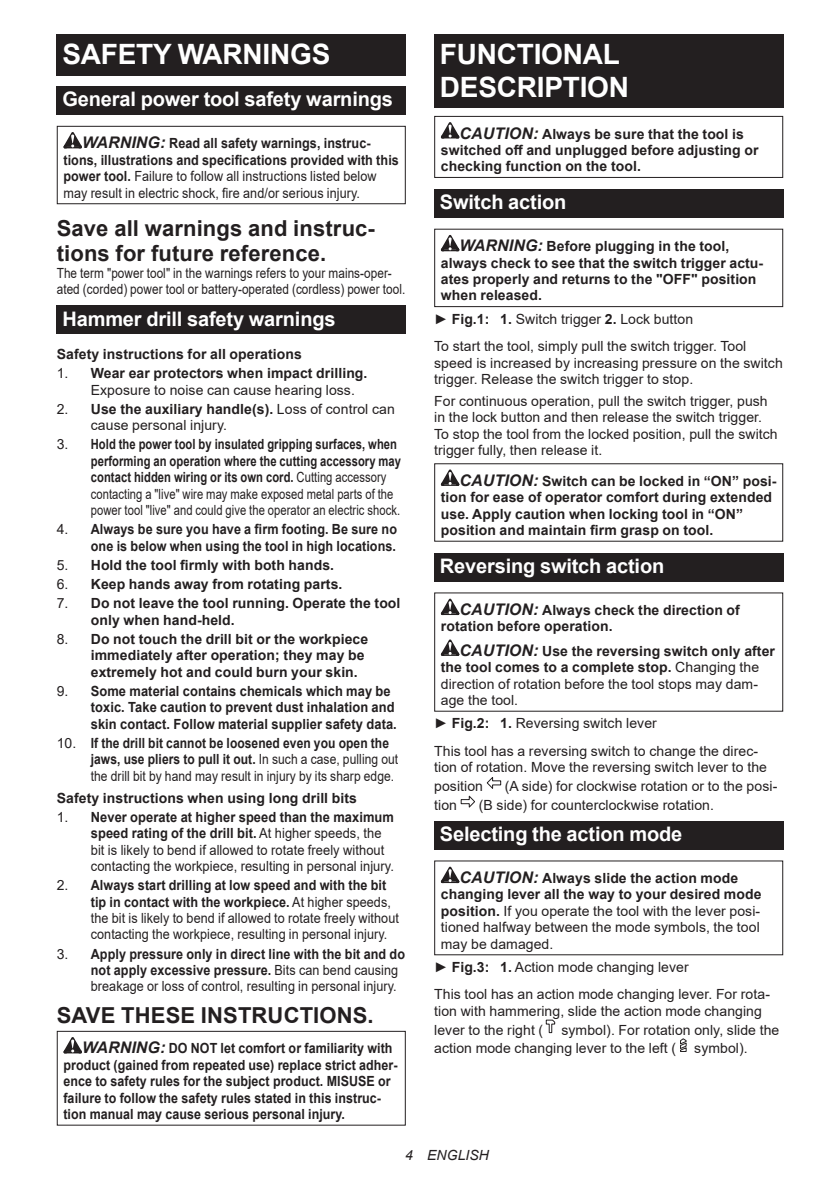
<style>
.page{position:relative;width:840px;height:1191px;background:#fff}
.page>*{position:absolute;margin:0;border:0;box-sizing:border-box;transform-origin:0 0}
.t1{font:700 28px/32.8px "Arial";letter-spacing:-.01em;color:#fff}
.t2{font:700 22px/25.8px "Arial";letter-spacing:.005em;color:#231f20}
.t3{font:700 20px "Arial";letter-spacing:-.01em;color:#fff}
.t4{font:14px/16.4px "Arial";letter-spacing:.005em;color:#231f20}
.t5{font:700 14px/16.4px "Arial";letter-spacing:.005em;color:#231f20}
.t6{font:700 14px/16.4px "Arial";letter-spacing:.005em;color:#231f20;scale:.9 1}
.t7{font:700 14px/16.4px "Arial";letter-spacing:.005em;color:#231f20;scale:.8 1}
.t8{font:700 14px/16.4px "Arial";letter-spacing:.005em;color:#231f20;scale:.89 1}
.t9{font:700 14px/16.4px "Arial";letter-spacing:.005em;color:#231f20;scale:.92 1}
.t10{font:14px/16.4px "Arial";letter-spacing:.005em;color:#231f20;scale:.84 1}
.t11{font:italic 14px "Arial";letter-spacing:.005em;color:#231f20}
.s1{font-style:italic;font-size:16px}
.s2{font-weight:400}
.s3{font-weight:700}
.s4{font-weight:700;font-style:italic;font-size:16px}
</style>
<div class="page">
<div style="left:57px;top:34px;width:348px;height:41px;background:#231f20"></div>
<div style="left:57px;top:86px;width:348px;height:29px;background:#231f20"></div>
<svg style="left:63px;top:132px;width:19px;height:16px"></svg>
<div style="left:57px;top:126px;width:348px;height:78px;border:1px solid #231f20"></div>
<div style="left:57px;top:305px;width:348px;height:29px;background:#231f20"></div>
<svg style="left:63px;top:1037px;width:19px;height:16px"></svg>
<div style="left:57px;top:1030px;width:348px;height:95px;border:1px solid #231f20"></div>
<div style="left:434px;top:34px;width:348px;height:74px;background:#231f20"></div>
<svg style="left:440px;top:122px;width:19px;height:16px"></svg>
<div style="left:434px;top:116px;width:348px;height:62px;border:1px solid #231f20"></div>
<div style="left:434px;top:189px;width:348px;height:29px;background:#231f20"></div>
<svg style="left:440px;top:235px;width:19px;height:16px"></svg>
<div style="left:434px;top:229px;width:348px;height:78px;border:1px solid #231f20"></div>
<svg style="left:440px;top:469px;width:19px;height:17px"></svg>
<div style="left:434px;top:553px;width:348px;height:28px;background:#231f20"></div>
<svg style="left:440px;top:598px;width:19px;height:17px"></svg>
<svg style="left:440px;top:639px;width:19px;height:17px"></svg>
<svg style="left:486px;top:777px;width:15px;height:12px"></svg>
<svg style="left:460px;top:795px;width:15px;height:13px"></svg>
<div style="left:434px;top:821px;width:348px;height:28px;background:#231f20"></div>
<svg style="left:440px;top:866px;width:19px;height:17px"></svg>
<svg style="left:545px;top:1019px;width:10px;height:14px"></svg>
<svg style="left:680px;top:1038px;width:6px;height:14px"></svg>
<h1 class="t1" style="left:62px;top:38px;width:269px">SAFETY WARNINGS</h1>
<h3 class="t3" style="left:62px;top:85px;width:332px">General power tool safety warnings</h3>
<p class="t6" style="left:63px;top:135px;width:374px;text-indent:19px"><span class="s1">WARNING:</span> Read all safety warnings, instruc&shy;tions, illustrations and specifications provided with this power tool. <span class="s2">Failure to follow all instructions listed below may result in electric shock, fire and/or serious injury.</span></p>
<h2 class="t2" style="left:57px;top:215px;width:319px">Save all warnings and instruc&shy;tions for future reference.</h2>
<p class="t10" style="left:57px;top:264px;width:416px">The term "power tool" in the warnings refers to your mains-oper&shy;ated (corded) power tool or battery-operated (cordless) power tool.</p>
<h3 class="t3" style="left:62px;top:304px;width:274px">Hammer drill safety warnings</h3>
<p class="t5" style="left:57px;top:346px;width:246px">Safety instructions for all operations</p>
<p class="t4" style="left:91px;top:365px;width:278px;text-indent:-34px">1. <span class="s3">Wear ear protectors when impact drilling.<br></span>Exposure to noise can cause hearing loss.</p>
<p class="t4" style="left:91px;top:400px;width:305px;text-indent:-34px">2. <span class="s3">Use the auxiliary handle(s).</span> Loss of control can cause personal injury.</p>
<p class="t7" style="left:91px;top:436px;width:389px;text-indent:-34px"><span class="s2">3.</span> Hold the power tool by insulated gripping surfaces, when performing an operation where the cutting accessory may contact hidden wiring or its own cord. <span class="s2">Cutting accessory contacting a "live" wire may make exposed metal parts of the power tool "live" and could give the operator an electric shock.</span></p>
<p class="t6" style="left:57px;top:521px;width:379px;text-align:right"><span class="s2">4.</span> Always be sure you have a firm footing. Be sure no one is below when using the tool in high locations.</p>
<p class="t5" style="left:57px;top:557px;width:279px"><span class="s2">5.</span> Hold the tool firmly with both hands.</p>
<p class="t5" style="left:57px;top:576px;width:287px"><span class="s2">6.</span> Keep hands away from rotating parts.</p>
<p class="t5" style="left:91px;top:595px;width:311px;text-indent:-34px"><span class="s2">7.</span> Do not leave the tool running. Operate the tool only when hand-held.</p>
<p class="t5" style="left:91px;top:631px;width:279px;text-indent:-34px"><span class="s2">8.</span> Do not touch the drill bit or the workpiece immediately after operation; they may be extremely hot and could burn your skin.</p>
<p class="t9" style="left:91px;top:683px;width:334px;text-indent:-34px"><span class="s2">9.</span> Some material contains chemicals which may be toxic. Take caution to prevent dust inhalation and skin contact. Follow material supplier safety data.</p>
<p class="t4" style="left:91px;top:734px;width:309px;text-indent:-34px">10. <span class="s3">If the drill bit cannot be loosened even you open the jaws, use pliers to pull it out.</span> In such a case, pulling out the drill bit by hand may result in injury by its sharp edge.</p>
<p class="t5" style="left:57px;top:789px;width:301px">Safety instructions when using long drill bits</p>
<p class="t4" style="left:91px;top:808px;width:304px;text-indent:-34px">1. <span class="s3">Never operate at higher speed than the maximum speed rating of the drill bit.</span> At higher speeds, the bit is likely to bend if allowed to rotate freely without contacting the workpiece, resulting in personal injury.</p>
<p class="t4" style="left:91px;top:877px;width:309px;text-indent:-34px">2. <span class="s3">Always start drilling at low speed and with the bit tip in contact with the workpiece.</span> At higher speeds, the bit is likely to bend if allowed to rotate freely without contacting the workpiece, resulting in personal injury.</p>
<p class="t4" style="left:91px;top:945px;width:315px;text-indent:-34px">3. <span class="s3">Apply pressure only in direct line with the bit and do not apply excessive pressure.</span> Bits can bend causing breakage or loss of control, resulting in personal injury.</p>
<h2 class="t2" style="left:57px;top:1002px;width:318px">SAVE THESE INSTRUCTIONS.</h2>
<p class="t8" style="left:63px;top:1040px;width:376px;text-indent:19px"><span class="s1">WARNING:</span> DO NOT let comfort or familiarity with product (gained from repeated use) replace strict adher&shy;ence to safety rules for the subject product. MISUSE or failure to follow the safety rules stated in this instruc&shy;tion manual may cause serious personal injury.</p>
<h1 class="t1" style="left:439px;top:38px;width:191px">FUNCTIONAL<br>DESCRIPTION</h1>
<p class="t5" style="left:440px;top:125px;width:319px;text-indent:19px"><span class="s1">CAUTION:</span> Always be sure that the tool is switched off and unplugged before adjusting or checking function on the tool.</p>
<h3 class="t3" style="left:439px;top:188px;width:128px">Switch action</h3>
<p class="t5" style="left:440px;top:238px;width:323px;text-indent:19px"><span class="s1">WARNING:</span> Before plugging in the tool, always check to see that the switch trigger actu&shy;ates properly and returns to the "OFF" position when released.</p>
<p class="t4" style="left:434px;top:304px;width:313px;line-height:27.8px">► <span class="s3">Fig.1: 1.</span> Switch trigger <span class="s3">2.</span> Lock button<br>To start the tool, simply pull the switch trigger. Tool</p>
<p class="t4" style="left:434px;top:354px;width:350px">speed is increased by increasing pressure on the switch trigger. Release the switch trigger to stop.</p>
<p class="t4" style="left:434px;top:393px;width:345px">For continuous operation, pull the switch trigger, push in the lock button and then release the switch trigger.<br>To stop the tool from the locked position, pull the switch trigger fully, then release it.</p>
<p class="t5" style="left:440px;top:473px;width:337px;text-indent:19px"><span class="s1">CAUTION:</span> Switch can be locked in “ON” posi&shy;tion for ease of operator comfort during extended use. Apply caution when locking tool in “ON” position and maintain firm grasp on tool.</p>
<h3 class="t3" style="left:439px;top:552px;width:226px">Reversing switch action</h3>
<p class="t5" style="left:440px;top:602px;width:300px;text-indent:19px"><span class="s1">CAUTION:</span> Always check the direction of rotation before operation.</p>
<p class="t4" style="left:440px;top:642px;width:335px;text-indent:19px"><span class="s4">CAUTION:</span> <span class="s3">Use the reversing switch only after the tool comes to a complete stop.</span> Changing the direction of rotation before the tool stops may dam&shy;age the tool.</p>
<p class="t4" style="left:434px;top:709px;width:325px;line-height:27.8px">► <span class="s3">Fig.2: 1.</span> Reversing switch lever<br>This tool has a reversing switch to change the direc-</p>
<p class="t4" style="left:434px;top:758px;width:334px;line-height:18.8px">tion of rotation. Move the reversing switch lever to the position</p>
<p class="t4" style="left:504px;top:777px;width:274px">(A side) for clockwise rotation or to the posi-</p>
<p class="t4" style="left:434px;top:796px;width:24px">tion</p>
<p class="t4" style="left:478px;top:796px;width:236px">(B side) for counterclockwise rotation.</p>
<h3 class="t3" style="left:439px;top:820px;width:244px">Selecting the action mode</h3>
<p class="t4" style="left:440px;top:870px;width:322px;text-indent:19px"><span class="s4">CAUTION:</span> <span class="s3">Always slide the action mode changing lever all the way to your desired mode position.</span> If you operate the tool with the lever posi&shy;tioned halfway between the mode symbols, the tool may be damaged.</p>
<p class="t4" style="left:434px;top:952px;width:337px;line-height:27.8px">► <span class="s3">Fig.3: 1.</span> Action mode changing lever<br>This tool has an action mode changing lever. For rota-</p>
<p class="t4" style="left:434px;top:1001px;width:329px;line-height:18.8px">tion with hammering, slide the action mode changing lever to the right (</p>
<p class="t4" style="left:434px;top:1020px;width:346px;line-height:18.8px;text-indent:127px">symbol). For rotation only, slide the action mode changing lever to the left (</p>
<p class="t4" style="left:693px;top:1040px;width:55px">symbol).</p>
<p class="t11" style="left:405px;top:1146px;width:85px">4 ENGLISH</p>
</div>
